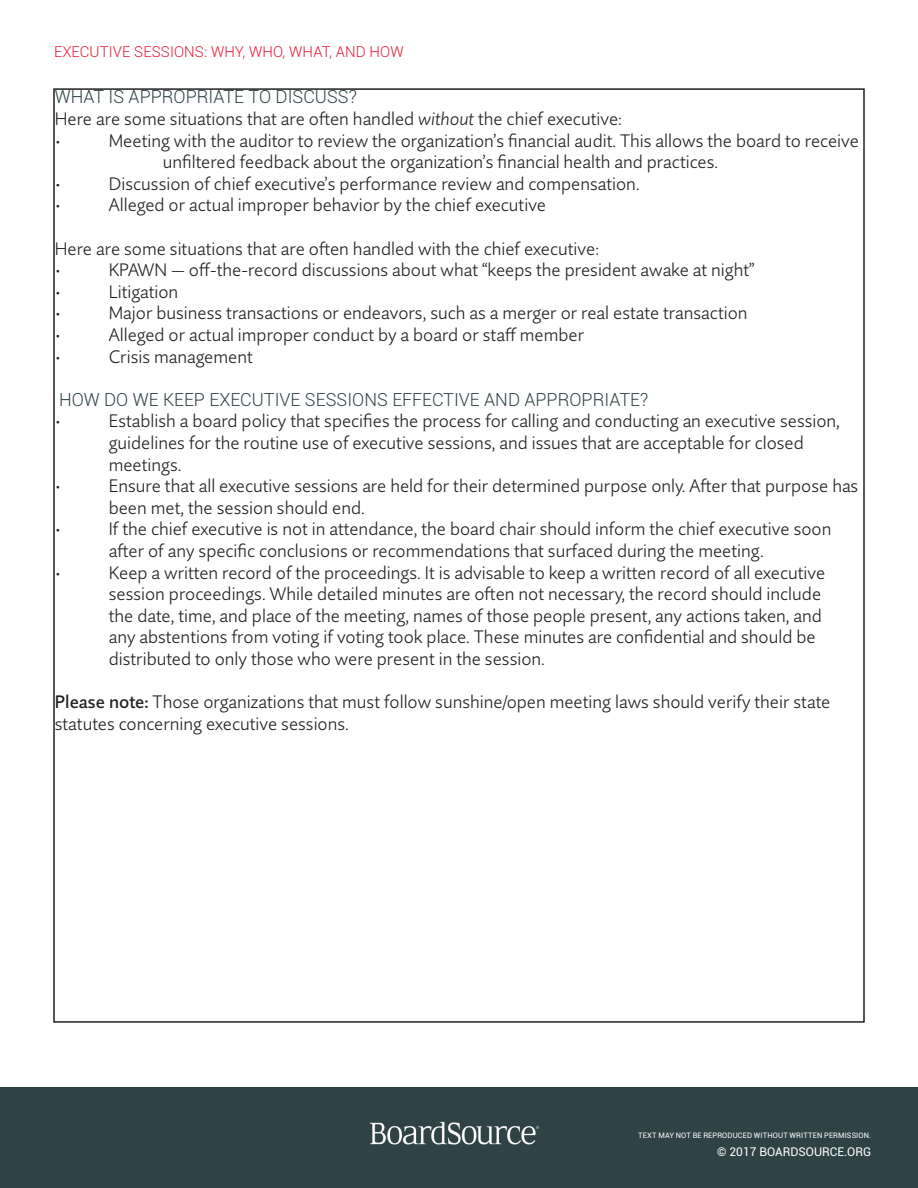
<style>
.page{position:relative;width:918px;height:1188px;background:#fff}
.page>*{position:absolute;margin:0;border:0;box-sizing:border-box;transform-origin:0 0}
.t1{font:300 18px/21.6px "Quire Sans Pro";color:#231f20}
.t2{font:300 18px "Roboto";color:#2f4246}
.t3{font:300 15px "Roboto";letter-spacing:.005em;color:#e91938}
.t4{font:12px "Roboto";color:#fff}
.t5{font:7.5px "Roboto";letter-spacing:.015em;color:#fff}
.s1{font-style:italic}
.s2{font-weight:500}
</style>
<div class="page">
<div style="left:0;top:1087px;width:918px;height:101px;background:#2f4246"></div>
<img style="left:369px;top:1121px;width:171px;height:23px">
<p class="t3" style="left:54px;top:41px;width:351px">EXECUTIVE SESSIONS: WHY, WHO, WHAT, AND HOW</p>
<p class="t2" style="left:55px;top:84px;width:304px">WHAT IS APPROPRIATE TO DISCUSS?</p>
<p class="t1" style="left:55px;top:108px;width:569px">Here are some situations that are often handled <span class="s1">without</span> the chief executive:</p>
<p class="t1" style="left:55px;top:129px;width:8px">•</p>
<p class="t1" style="left:163px;top:129px;width:698px;text-indent:-54px">Meeting with the auditor to review the organization’s financial audit. This allows the board to receive unfiltered feedback about the organization’s financial health and practices.</p>
<p class="t1" style="left:55px;top:172px;width:8px">•</p>
<p class="t1" style="left:109px;top:172px;width:532px">Discussion of chief executive’s performance review and compensation.</p>
<p class="t1" style="left:55px;top:194px;width:8px">•</p>
<p class="t1" style="left:109px;top:194px;width:439px">Alleged or actual improper behavior by the chief executive</p>
<p class="t1" style="left:55px;top:237px;width:546px">Here are some situations that are often handled with the chief executive:</p>
<p class="t1" style="left:55px;top:259px;width:8px">•</p>
<p class="t1" style="left:109px;top:259px;width:647px">KPAWN — off-the-record discussions about what “keeps the president awake at night”</p>
<p class="t1" style="left:55px;top:280px;width:8px">•</p>
<p class="t1" style="left:109px;top:280px;width:71px">Litigation</p>
<p class="t1" style="left:55px;top:302px;width:8px">•</p>
<p class="t1" style="left:109px;top:302px;width:640px">Major business transactions or endeavors, such as a merger or real estate transaction</p>
<p class="t1" style="left:55px;top:324px;width:8px">•</p>
<p class="t1" style="left:109px;top:324px;width:477px">Alleged or actual improper conduct by a board or staff member</p>
<p class="t1" style="left:55px;top:345px;width:8px">•</p>
<p class="t1" style="left:109px;top:345px;width:146px">Crisis management</p>
<p class="t2" style="left:59px;top:387px;width:591px">HOW DO WE KEEP EXECUTIVE SESSIONS EFFECTIVE AND APPROPRIATE?</p>
<p class="t1" style="left:55px;top:410px;width:8px">•</p>
<p class="t1" style="left:109px;top:410px;width:733px">Establish a board policy that specifies the process for calling and conducting an executive session, guidelines for the routine use of executive sessions, and issues that are acceptable for closed meetings.</p>
<p class="t1" style="left:55px;top:475px;width:8px">•</p>
<p class="t1" style="left:109px;top:475px;width:751px">Ensure that all executive sessions are held for their determined purpose only. After that purpose has been met, the session should end.</p>
<p class="t1" style="left:55px;top:518px;width:8px">•</p>
<p class="t1" style="left:109px;top:518px;width:724px">If the chief executive is not in attendance, the board chair should inform the chief executive soon after of any specific conclusions or recommendations that surfaced during the meeting.</p>
<p class="t1" style="left:55px;top:561px;width:8px">•</p>
<p class="t1" style="left:109px;top:561px;width:718px">Keep a written record of the proceedings. It is advisable to keep a written record of all executive session proceedings. While detailed minutes are often not necessary, the record should include the date, time, and place of the meeting, names of those people present, any actions taken, and any abstentions from voting if voting took place. These minutes are confidential and should be distributed to only those who were present in the session.</p>
<p class="t1" style="left:55px;top:691px;width:777px"><span class="s2">Please note:</span> Those organizations that must follow sunshine/open meeting laws should verify their state statutes concerning executive sessions.</p>
<p class="t5" style="left:638px;top:1131px;width:235px">TEXT MAY NOT BE REPRODUCED WITHOUT WRITTEN PERMISSION.</p>
<p class="t4" style="left:717px;top:1144px;width:156px">© 2017 BOARDSOURCE.ORG</p>
</div>
